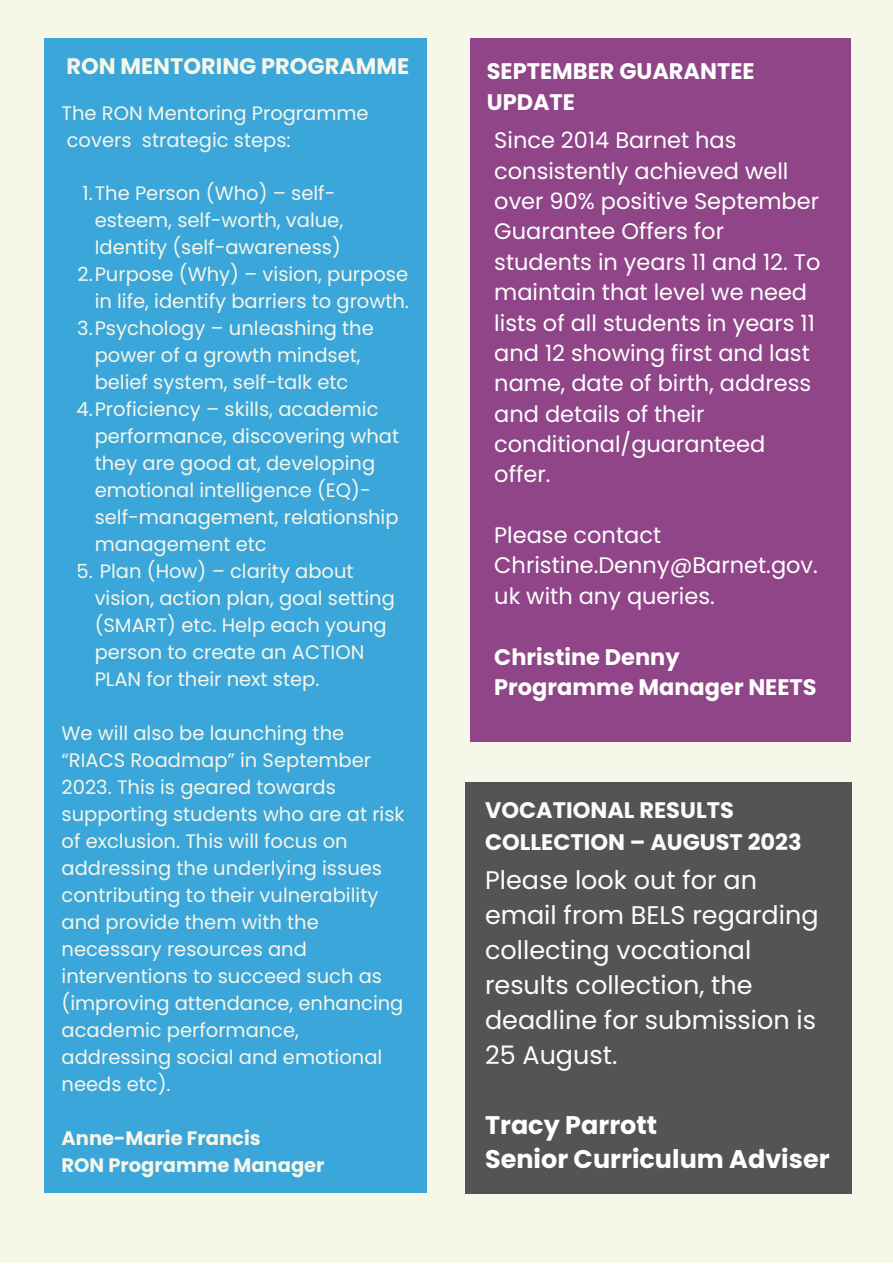
<style>
.page{position:relative;width:893px;height:1264px;background:#fff}
.page>*{position:absolute;margin:0;border:0;box-sizing:border-box;transform-origin:0 0}
.t1{font:25.5px/34.8px "Poppins";color:#fbfcfc}
.t2{font:700 25.5px "Poppins";color:#fff}
.t3{font:22.5px/30.3px "Poppins";color:#fff}
.t4{font:700 22.5px/31.5px "Poppins";color:#fff}
.t5{font:700 22.5px/31.5px "Poppins";color:#f6f6e9}
.t6{font:700 22.5px/31.5px "Poppins";color:#fbfcfc}
.t7{font:19.5px/27px "Poppins";color:#f6f6e9}
.t8{font:700 19.5px "Poppins";color:#f6f6e9}
</style>
<div class="page">
<div style="left:0;top:0;width:892px;height:1262px;background:#f6f6e9"></div>
<div style="left:44px;top:38px;width:383px;height:1154px;background:#3ba6da"></div>
<div style="left:470px;top:38px;width:381px;height:704px;background:#904588"></div>
<div style="left:465px;top:782px;width:386px;height:411px;background:#545454"></div>
<p class="t5" style="left:66px;top:50px;width:344px">RON MENTORING PROGRAMME</p>
<p class="t7" style="left:62px;top:99px;width:308px">The RON Mentoring Programme covers strategic steps:</p>
<p class="t7" style="left:95px;top:180px;width:250px;text-indent:-12px">1.The Person (Who) – self&shy;esteem, self-worth, value,<br>Identity (self-awareness)</p>
<p class="t7" style="left:77px;top:261px;width:333px;text-align:right">2.Purpose (Why) – vision, purpose in life, identify barriers to growth.</p>
<p class="t7" style="left:77px;top:315px;width:298px;text-align:center">3.Psychology – unleashing the power of a growth mindset, belief system, self-talk etc</p>
<p class="t7" style="left:95px;top:396px;width:306px;text-indent:-18px">4.Proficiency – skills, academic performance, discovering what they are good at, developing emotional intelligence (EQ)- self-management, relationship management etc</p>
<p class="t7" style="left:95px;top:558px;width:301px;text-indent:-18px">5. Plan (How) – clarity about vision, action plan, goal setting (SMART) etc. Help each young person to create an ACTION<br>PLAN for their next step.</p>
<p class="t7" style="left:62px;top:720px;width:344px">We will also be launching the “RIACS Roadmap” in September<br>2023. This is geared towards supporting students who are at risk of exclusion. This will focus on addressing the underlying issues contributing to their vulnerability and provide them with the necessary resources and interventions to succeed such as (improving attendance, enhancing academic performance, addressing social and emotional needs etc).</p>
<p class="t8" style="left:62px;top:1124px;width:200px">Anne-Marie Francis</p>
<p class="t8" style="left:62px;top:1151px;width:264px">RON Programme Manager</p>
<p class="t4" style="left:487px;top:55px;width:269px">SEPTEMBER GUARANTEE<br>UPDATE</p>
<p class="t3" style="left:494px;top:125px;width:327px">Since 2014 Barnet has consistently achieved well over 90% positive September<br>Guarantee Offers for students in years 11 and 12. To maintain that level we need lists of all students in years 11 and 12 showing first and last name, date of birth, address and details of their conditional/guaranteed offer.</p>
<p class="t3" style="left:494px;top:520px;width:325px">Please contact<br>Christine.Denny@Barnet.gov. uk with any queries.</p>
<p class="t4" style="left:494px;top:641px;width:187px">Christine Denny</p>
<p class="t4" style="left:494px;top:671px;width:324px">Programme Manager NEETS</p>
<p class="t5" style="left:479px;top:639px;width:286px">BARNET POST 16 OPTIONS<br>PROSPECTUSES</p>
<p class="t6" style="left:485px;top:794px;width:318px">VOCATIONAL RESULTS<br>COLLECTION – AUGUST 2023</p>
<p class="t1" style="left:485px;top:863px;width:335px">Please look out for an email from BELS regarding collecting vocational results collection, the deadline for submission is<br>25 August.</p>
<p class="t2" style="left:485px;top:1106px;width:174px">Tracy Parrott</p>
<p class="t2" style="left:485px;top:1141px;width:346px">Senior Curriculum Adviser</p>
</div>
